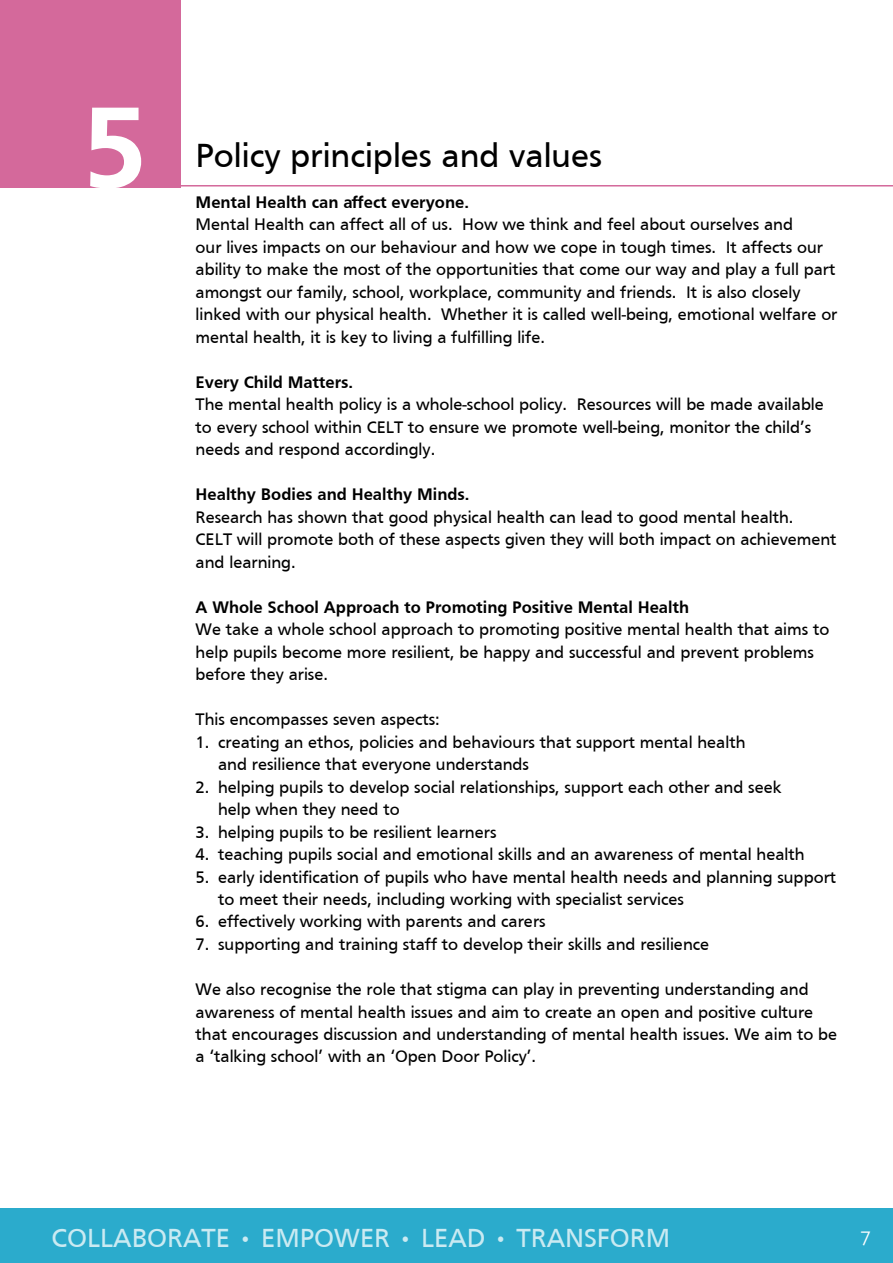
<style>
.page{position:relative;width:893px;height:1263px;background:#fff}
.page>*{position:absolute;margin:0;border:0;box-sizing:border-box;transform-origin:0 0}
.t1{font:700 119.85px "Frutiger";color:#fff}
.t2{font:34.5px "Frutiger";color:#000}
.t3{font:27px "Frutiger";color:#caeaf2}
.t4{font:300 19.5px "Aller";color:#fff}
.t5{font:17.25px/22.5px "Frutiger";color:#000}
.t6{font:700 17.25px "Frutiger";color:#000}
</style>
<div class="page">
<div style="left:0;top:1209px;width:893px;height:54px;background:#2babcc"></div>
<hr style="left:181px;top:185px;width:712px;height:2px;background:#d4699b">
<div style="left:0;top:0;width:180px;height:187px;background:#d4699b"></div>
<h1 class="t1" style="left:82px;top:78px;width:66px">5</h1>
<h2 class="t2" style="left:196px;top:136px;width:408px">Policy principles and values</h2>
<p class="t6" style="left:196px;top:192px;width:275px">Mental Health can affect everyone.</p>
<p class="t5" style="left:196px;top:213px;width:643px">Mental Health can affect all of us. How we think and feel about ourselves and<br>our lives impacts on our behaviour and how we cope in tough times. It affects our ability to make the most of the opportunities that come our way and play a full part amongst our family, school, workplace, community and friends. It is also closely linked with our physical health. Whether it is called well-being, emotional welfare or mental health, it is key to living a fulfilling life.</p>
<p class="t6" style="left:196px;top:372px;width:159px">Every Child Matters.</p>
<p class="t5" style="left:196px;top:393px;width:630px">The mental health policy is a whole-school policy. Resources will be made available to every school within CELT to ensure we promote well-being, monitor the child’s needs and respond accordingly.</p>
<p class="t6" style="left:196px;top:484px;width:275px">Healthy Bodies and Healthy Minds.</p>
<p class="t5" style="left:196px;top:505px;width:642px">Research has shown that good physical health can lead to good mental health.<br>CELT will promote both of these aspects given they will both impact on achievement and learning.</p>
<p class="t6" style="left:196px;top:597px;width:495px">A Whole School Approach to Promoting Positive Mental Health</p>
<p class="t5" style="left:196px;top:618px;width:635px">We take a whole school approach to promoting positive mental health that aims to help pupils become more resilient, be happy and successful and prevent problems before they arise.</p>
<p class="t5" style="left:196px;top:708px;width:246px">This encompasses seven aspects:</p>
<p class="t5" style="left:218px;top:730px;width:529px;text-indent:-22px">1. creating an ethos, policies and behaviours that support mental health and resilience that everyone understands</p>
<p class="t5" style="left:218px;top:775px;width:565px;text-indent:-22px">2. helping pupils to develop social relationships, support each other and seek help when they need to</p>
<p class="t5" style="left:196px;top:820px;width:302px">3. helping pupils to be resilient learners</p>
<p class="t5" style="left:196px;top:843px;width:610px">4. teaching pupils social and emotional skills and an awareness of mental health</p>
<p class="t5" style="left:218px;top:865px;width:620px;text-indent:-22px">5. early identification of pupils who have mental health needs and planning support to meet their needs, including working with specialist services</p>
<p class="t5" style="left:196px;top:910px;width:352px">6. effectively working with parents and carers</p>
<p class="t5" style="left:196px;top:933px;width:515px">7. supporting and training staff to develop their skills and resilience</p>
<p class="t5" style="left:196px;top:978px;width:643px">We also recognise the role that stigma can play in preventing understanding and awareness of mental health issues and aim to create an open and positive culture that encourages discussion and understanding of mental health issues. We aim to be a ‘talking school’ with an ‘Open Door Policy’.</p>
<h3 class="t3" style="left:52px;top:1222px;width:620px">COLLABORATE • EMPOWER • LEAD • TRANSFORM</h3>
<p class="t4" style="left:860px;top:1225px;width:13px">7</p>
</div>
